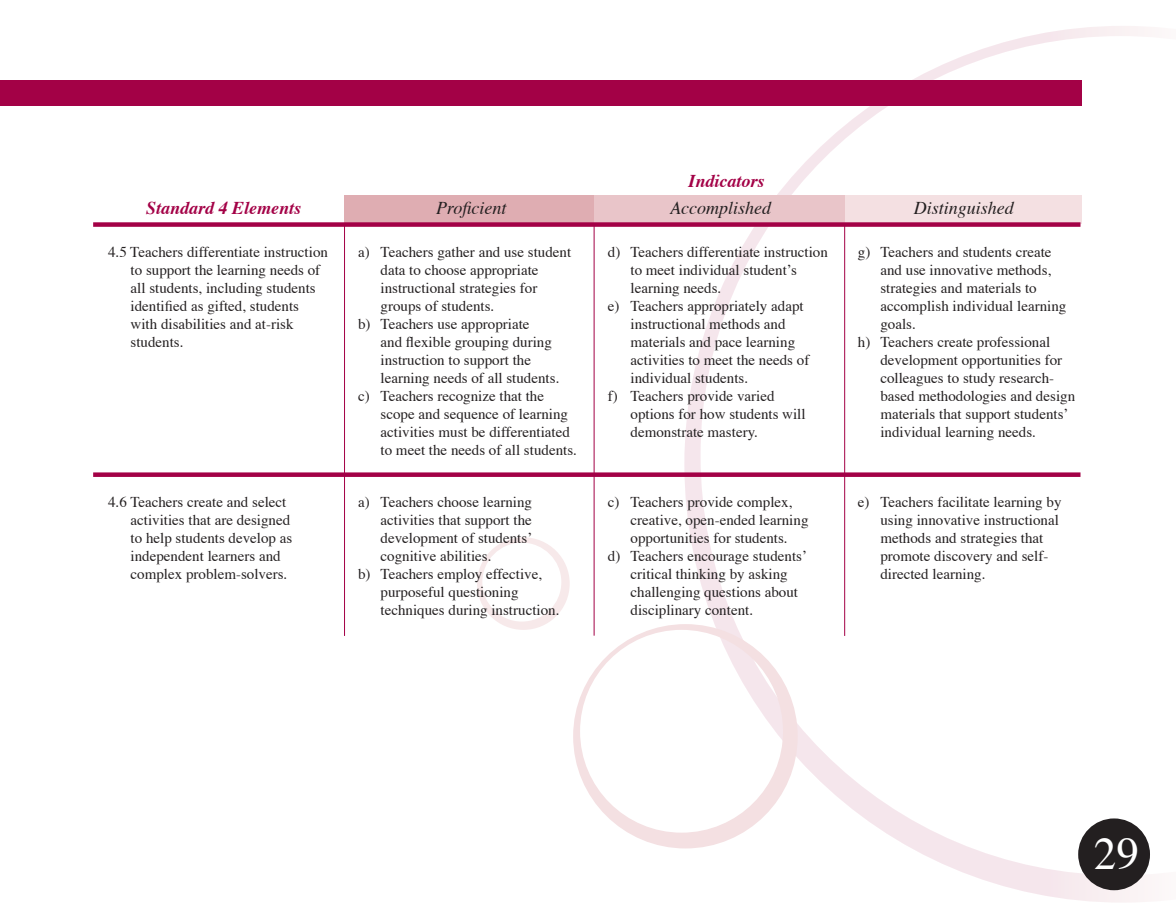
<style>
.page{position:relative;width:1176px;height:918px;background:#fff}
.page>*{position:absolute;margin:0;border:0;box-sizing:border-box;transform-origin:0 0}
.t1{font:45px "Times";color:#fff}
.t2{font:italic 18px "Times";color:#231f20}
.t3{font:italic 700 18px "Times";color:#a30146}
.t4{font:15px/18px "Times";color:#231f20}
</style>
<div class="page">
<svg style="left:684px;top:26px;width:466px;height:876px"></svg>
<svg style="left:573px;top:624px;width:224px;height:224px"></svg>
<svg style="left:477px;top:537px;width:92px;height:93px"></svg>
<div style="left:0;top:80px;width:1081px;height:25px;background:#a30146"></div>
<div style="left:1077px;top:818px;width:72px;height:72px;background:#231f20;border-radius:50%"></div>
<div style="left:843px;top:195px;width:238px;height:28px;background:#f4e0e2"></div>
<div style="left:344px;top:195px;width:258px;height:28px;background:#dfadb2"></div>
<div style="left:594px;top:195px;width:250px;height:28px;background:#e9c5c9"></div>
<hr style="left:344px;top:225px;width:1px;height:411px;background:#a30146">
<hr style="left:593px;top:225px;width:1px;height:411px;background:#a30146">
<hr style="left:844px;top:225px;width:1px;height:411px;background:#a30146">
<div style="left:93px;top:222px;width:987px;height:5px;background:#a30146"></div>
<div style="left:93px;top:472px;width:987px;height:5px;background:#a30146"></div>
<p class="t3" style="left:688px;top:164px;width:78px">Indicators</p>
<p class="t3" style="left:146px;top:191px;width:157px">Standard 4 Elements</p>
<p class="t2" style="left:436px;top:192px;width:72px">Proficient</p>
<p class="t2" style="left:670px;top:192px;width:102px">Accomplished</p>
<p class="t2" style="left:913px;top:192px;width:102px">Distinguished</p>
<p class="t4" style="left:130px;top:242px;width:199px;text-indent:-22px">4.5 Teachers differentiate instruction to support the learning needs of all students, including students identified as gifted, students with disabilities and at-risk students.</p>
<p class="t4" style="left:358px;top:242px;width:215px">a) Teachers gather and use student</p>
<p class="t4" style="left:380px;top:260px;width:159px">data to choose appropriate</p>
<p class="t4" style="left:380px;top:278px;width:158px">instructional strategies for</p>
<p class="t4" style="left:380px;top:296px;width:115px">groups of students.</p>
<p class="t4" style="left:358px;top:314px;width:173px">b) Teachers use appropriate</p>
<p class="t4" style="left:380px;top:332px;width:173px">and flexible grouping during</p>
<p class="t4" style="left:380px;top:350px;width:152px">instruction to support the</p>
<p class="t4" style="left:380px;top:368px;width:180px">learning needs of all students.</p>
<p class="t4" style="left:358px;top:386px;width:187px">c) Teachers recognize that the</p>
<p class="t4" style="left:380px;top:404px;width:189px">scope and sequence of learning</p>
<p class="t4" style="left:380px;top:422px;width:191px">activities must be differentiated</p>
<p class="t4" style="left:380px;top:440px;width:198px">to meet the needs of all students.</p>
<p class="t4" style="left:130px;top:491px;width:163px;text-indent:-22px">4.6 Teachers create and select activities that are designed to help students develop as independent learners and complex problem-solvers.</p>
<p class="t4" style="left:358px;top:491px;width:175px">a) Teachers choose learning</p>
<p class="t4" style="left:380px;top:509px;width:153px">activities that support the</p>
<p class="t4" style="left:380px;top:527px;width:153px">development of students’</p>
<p class="t4" style="left:380px;top:545px;width:112px">cognitive abilities.</p>
<p class="t4" style="left:358px;top:563px;width:186px">b) Teachers employ effective,</p>
<p class="t4" style="left:380px;top:581px;width:139px">purposeful questioning</p>
<p class="t4" style="left:380px;top:599px;width:180px">techniques during instruction.</p>
<p class="t4" style="left:608px;top:242px;width:221px">d) Teachers differentiate instruction</p>
<p class="t4" style="left:630px;top:260px;width:168px">to meet individual student’s</p>
<p class="t4" style="left:630px;top:278px;width:92px">learning needs.</p>
<p class="t4" style="left:608px;top:296px;width:197px">e) Teachers appropriately adapt</p>
<p class="t4" style="left:630px;top:314px;width:156px">instructional methods and</p>
<p class="t4" style="left:630px;top:332px;width:166px">materials and pace learning</p>
<p class="t4" style="left:630px;top:350px;width:180px">activities to meet the needs of</p>
<p class="t4" style="left:630px;top:368px;width:119px">individual students.</p>
<p class="t4" style="left:608px;top:386px;width:168px">f) Teachers provide varied</p>
<p class="t4" style="left:630px;top:404px;width:177px">options for how students will</p>
<p class="t4" style="left:630px;top:422px;width:129px">demonstrate mastery.</p>
<p class="t4" style="left:608px;top:491px;width:186px">c) Teachers provide complex,</p>
<p class="t4" style="left:630px;top:509px;width:179px">creative, open-ended learning</p>
<p class="t4" style="left:630px;top:527px;width:159px">opportunities for students.</p>
<p class="t4" style="left:608px;top:545px;width:200px">d) Teachers encourage students’</p>
<p class="t4" style="left:630px;top:563px;width:159px">critical thinking by asking</p>
<p class="t4" style="left:630px;top:581px;width:169px">challenging questions about</p>
<p class="t4" style="left:630px;top:599px;width:124px">disciplinary content.</p>
<p class="t4" style="left:857px;top:242px;width:195px">g) Teachers and students create</p>
<p class="t4" style="left:880px;top:260px;width:172px">and use innovative methods,</p>
<p class="t4" style="left:880px;top:278px;width:158px">strategies and materials to</p>
<p class="t4" style="left:880px;top:296px;width:187px">accomplish individual learning</p>
<p class="t4" style="left:880px;top:314px;width:37px">goals.</p>
<p class="t4" style="left:857px;top:332px;width:194px">h) Teachers create professional</p>
<p class="t4" style="left:880px;top:350px;width:183px">development opportunities for</p>
<p class="t4" style="left:880px;top:368px;width:175px">colleagues to study research-</p>
<p class="t4" style="left:880px;top:386px;width:196px">based methodologies and design</p>
<p class="t4" style="left:880px;top:404px;width:189px">materials that support students’</p>
<p class="t4" style="left:880px;top:422px;width:157px">individual learning needs.</p>
<p class="t4" style="left:880px;top:491px;width:182px;text-indent:-22px">e) Teachers facilitate learning by using innovative instructional methods and strategies that promote discovery and self&shy;directed learning.</p>
<h1 class="t1" style="left:1093px;top:812px;width:46px">29</h1>
</div>
